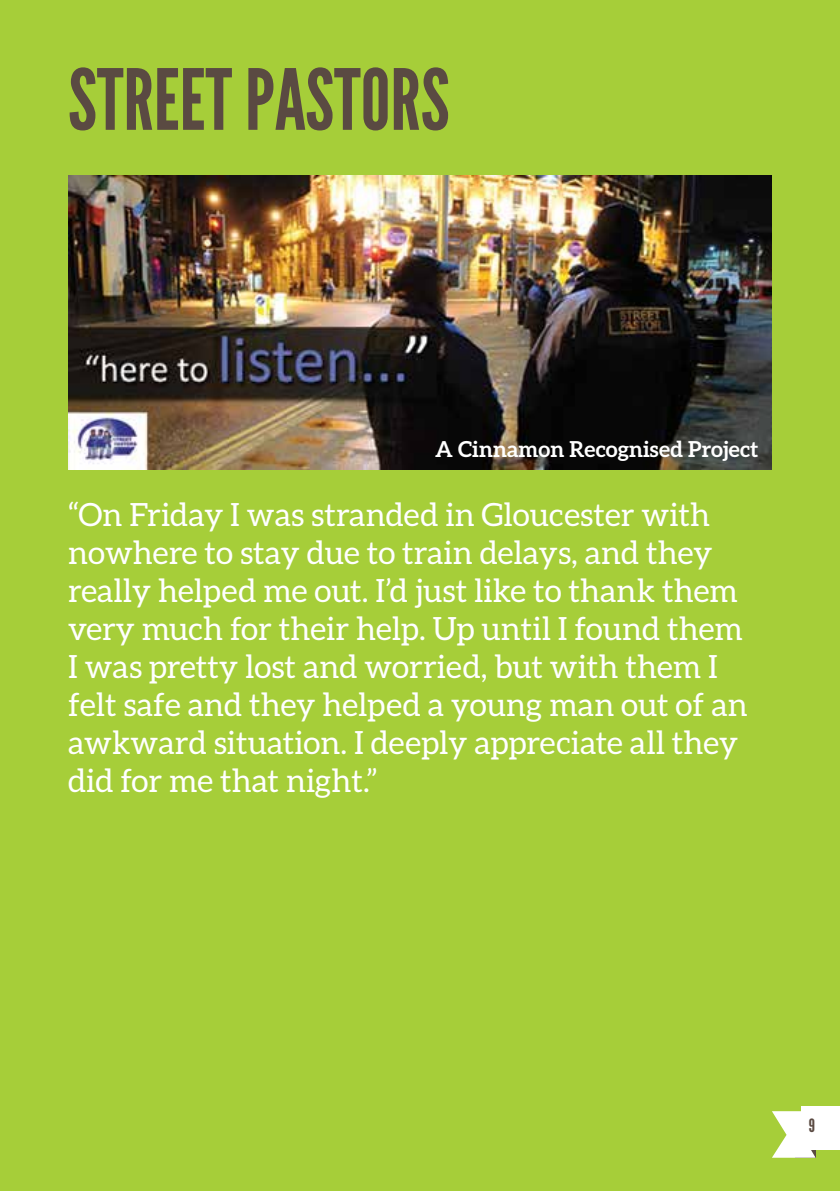
<style>
.page{position:relative;width:840px;height:1191px;background:#fff}
.page>*{position:absolute;margin:0;border:0;box-sizing:border-box;transform-origin:0 0}
.t1{font:84px "League Gothic";color:#5a4a42}
.t2{font:32px/38px "Aleo";color:#fff}
.t3{font:700 22px "Aleo";color:#fff}
.t4{font:18.2px "League Gothic";color:#5a4a42}
</style>
<div class="page">
<div style="left:0;top:0;width:839px;height:1191px;background:#a6ce39"></div>
<img style="left:68px;top:176px;width:703px;height:293px">
<svg style="left:772px;top:1111px;width:43px;height:46px"></svg>
<div style="left:800px;top:1106px;width:39px;height:43px;background:#fff"></div>
<h1 class="t1" style="left:68px;top:50px;width:380px">STREET PASTORS</h1>
<p class="t3" style="left:435px;top:436px;width:324px">A Cinnamon Recognised Project</p>
<p class="t2" style="left:68px;top:495px;width:680px">“On Friday I was stranded in Gloucester with nowhere to stay due to train delays, and they really helped me out. I’d just like to thank them very much for their help. Up until I found them I was pretty lost and worried, but with them I felt safe and they helped a young man out of an awkward situation. I deeply appreciate all they did for me that night.”</p>
<p class="t4" style="left:808px;top:1115px;width:8px">9</p>
</div>
